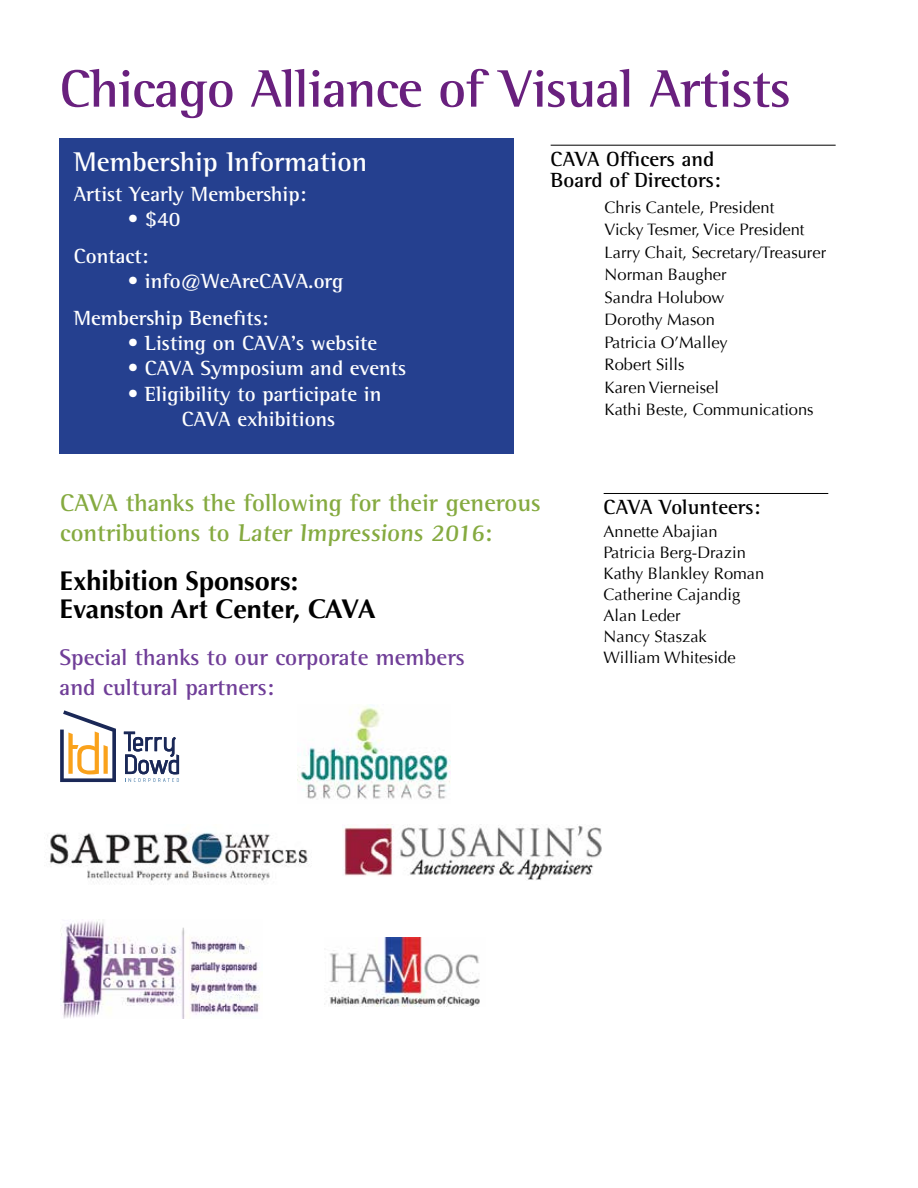
<style>
.page{position:relative;width:918px;height:1188px;background:#fff}
.page>*{position:absolute;margin:0;border:0;box-sizing:border-box;transform-origin:0 0}
.t1{font:700 54px "Rotis Semi Serif";letter-spacing:-.015em;color:#69207e}
.t2{font:700 27.75px "Rotis Semi Serif";color:#fff}
.t3{font:700 27px/28.5px "Optima";color:#000}
.t4{font:700 24.75px/30px "Rotis Semi Serif";color:#85aa40}
.t5{font:700 23.25px/30px "Rotis Semi Serif";color:#703e98}
.t6{font:700 21px/36.3px "Rotis Semi Serif";color:#fff}
.t7{font:700 21px/21px "Rotis Semi Serif";color:#000}
.t8{font:16.5px/22.5px "Optima";color:#000}
</style>
<div class="page">
<img style="left:324px;top:938px;width:156px;height:69px">
<svg style="left:60px;top:710px;width:56px;height:72px"></svg>
<svg style="left:124px;top:732px;width:55px;height:50px"></svg>
<img style="left:342px;top:824px;width:260px;height:56px">
<img style="left:297px;top:706px;width:154px;height:93px">
<img style="left:60px;top:919px;width:200px;height:99px">
<img style="left:47px;top:832px;width:261px;height:53px">
<div style="left:60px;top:138px;width:454px;height:316px;background:#25408f"></div>
<hr style="left:551px;top:145px;width:285px;height:1px;background:#000">
<hr style="left:604px;top:493px;width:224px;height:1px;background:#000">
<h1 class="t1" style="left:60px;top:56px;width:733px">Chicago Alliance of Visual Artists</h1>
<h2 class="t2" style="left:74px;top:145px;width:295px">Membership Information</h2>
<p class="t6" style="left:74px;top:176px;width:234px">Artist Yearly Membership:</p>
<p class="t6" style="left:74px;top:201px;width:108px;text-indent:54px">• $40<br>Contact:</p>
<p class="t6" style="left:74px;top:263px;width:271px;text-indent:54px">• info@WeAreCAVA.org<br>Membership Benefits:</p>
<p class="t6" style="left:128px;top:325px;width:251px">• Listing on CAVA’s website</p>
<p class="t6" style="left:128px;top:350px;width:280px">• CAVA Symposium and events</p>
<p class="t6" style="left:128px;top:381px;width:255px;line-height:25.5px;text-align:center">• Eligibility to participate in<br>CAVA exhibitions</p>
<p class="t7" style="left:551px;top:148px;width:172px">CAVA Officers and<br>Board of Directors:</p>
<p class="t8" style="left:605px;top:196px;width:223px">Chris Cantele, President<br>Vicky Tesmer, Vice President<br>Larry Chait, Secretary/Treasurer<br>Norman Baugher<br>Sandra Holubow<br>Dorothy Mason<br>Patricia O’Malley<br>Robert Sills<br>Karen Vierneisel<br>Kathi Beste, Communications</p>
<h3 class="t4" style="left:60px;top:487px;width:482px">CAVA thanks the following for their generous contributions to Later Impressions 2016:</h3>
<h3 class="t3" style="left:60px;top:567px;width:318px">Exhibition Sponsors:<br>Evanston Art Center, CAVA</h3>
<h3 class="t5" style="left:60px;top:642px;width:407px">Special thanks to our corporate members and cultural partners:</h3>
<p class="t7" style="left:604px;top:496px;width:158px">CAVA Volunteers:</p>
<p class="t8" style="left:604px;top:521px;width:162px;line-height:21px">Annette Abajian<br>Patricia Berg-Drazin<br>Kathy Blankley Roman<br>Catherine Cajandig<br>Alan Leder<br>Nancy Staszak<br>William Whiteside</p>
</div>
